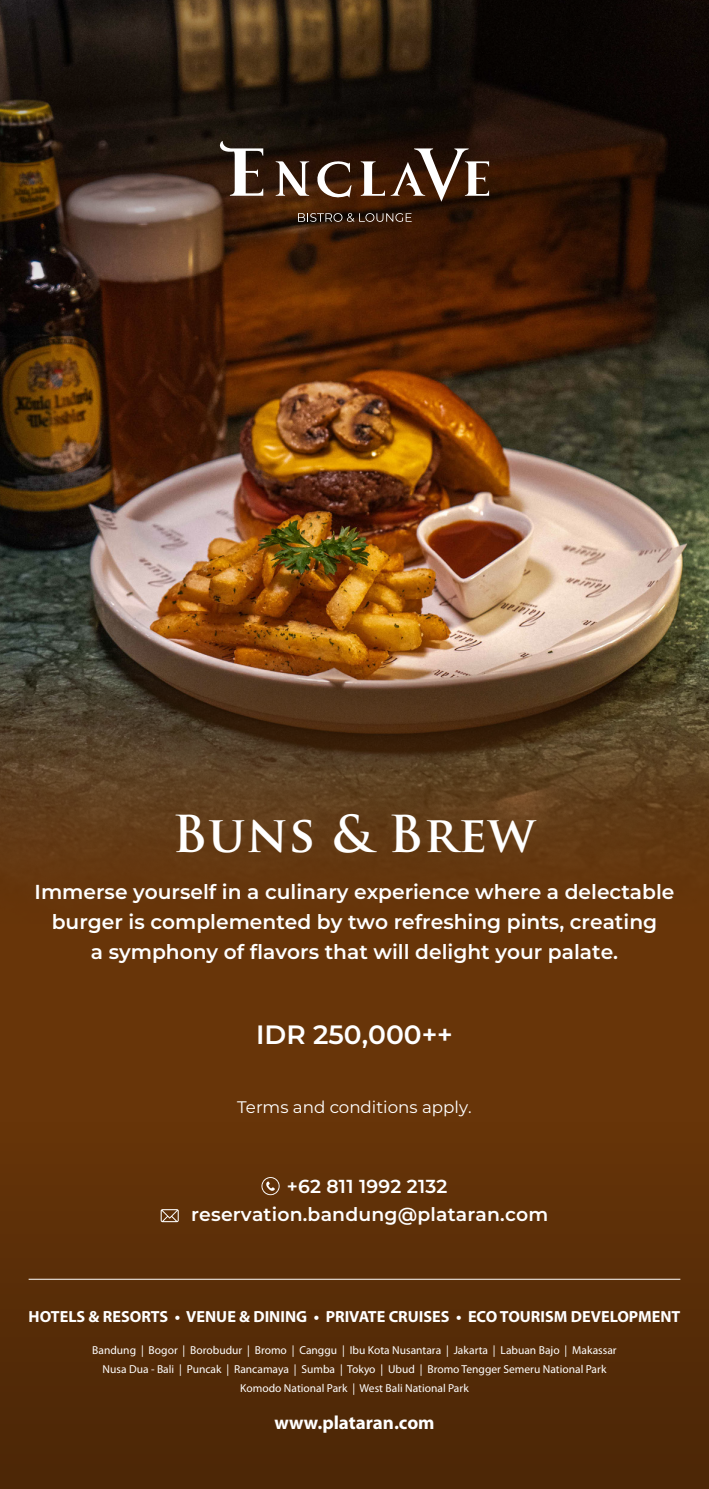
<style>
.page{position:relative;width:709px;height:1489px;background:#fff}
.page>*{position:absolute;margin:0;border:0;box-sizing:border-box;transform-origin:0 0}
.t1{font:700 49.75px "Trajan Pro";letter-spacing:.01em;color:#fff}
.t2{font:600 26.5px "Montserrat";color:#fff}
.t3{font:600 20.25px/30px "Montserrat";color:#fff;text-align:center}
.t4{font:700 19px "Myriad Pro";color:#fff}
.t5{font:600 18.75px/28.2px "Montserrat";letter-spacing:.01em;color:#fff;text-align:center}
.t6{font:16.75px "Montserrat";color:#fff}
.t7{font:700 16.25px "Myriad Pro";color:#fff}
.t8{font:11.5px/18.8px "Myriad Pro";color:#fff;text-align:center}
</style>
<div class="page">
<img style="left:0;top:377px;width:709px;height:80px">
<img style="left:0;top:457px;width:709px;height:507px">
<svg style="left:0;top:0;width:709px;height:377px;background:#331c0c"></svg>
<div style="left:0;top:964px;width:709px;height:524px;background:linear-gradient(to bottom,#6e3809,#4d2706)"></div>
<svg style="left:261px;top:1176px;width:19px;height:19px"></svg>
<svg style="left:161px;top:1208px;width:18px;height:14px"></svg>
<hr style="left:29px;top:1278px;width:651px;height:1px;background:#fff">
<svg style="left:218px;top:141px;width:45px;height:55px"></svg>
<svg style="left:275px;top:161px;width:34px;height:35px"></svg>
<svg style="left:316px;top:161px;width:35px;height:37px"></svg>
<svg style="left:360px;top:148px;width:129px;height:54px"></svg>
<svg style="left:298px;top:213px;width:113px;height:9px"></svg>
<h1 class="t1" style="left:172px;top:802px;width:364px">Buns &amp; Brew</h1>
<h3 class="t3" style="left:35px;top:876px;width:641px">Immerse yourself in a culinary experience where a delectable burger is complemented by two refreshing pints, creating<br>a symphony of flavors that will delight your palate.</h3>
<h2 class="t2" style="left:256px;top:1016px;width:198px">IDR 250,000++</h2>
<h3 class="t6" style="left:237px;top:1095px;width:236px">Terms and conditions apply.</h3>
<h3 class="t5" style="left:191px;top:1171px;width:359px">+62 811 1992 2132 reservation.bandung@plataran.com</h3>
<h3 class="t7" style="left:29px;top:1305px;width:653px">HOTELS &amp; RESORTS • VENUE &amp; DINING • PRIVATE CRUISES • ECO TOURISM DEVELOPMENT</h3>
<p class="t8" style="left:92px;top:1340px;width:526px">Bandung | Bogor | Borobudur | Bromo | Canggu | Ibu Kota Nusantara | Jakarta | Labuan Bajo | Makassar<br>Nusa Dua - Bali | Puncak | Rancamaya | Sumba | Tokyo | Ubud | Bromo Tengger Semeru National Park<br>Komodo National Park | West Bali National Park</p>
<h3 class="t4" style="left:274px;top:1409px;width:162px">www.plataran.com</h3>
</div>
